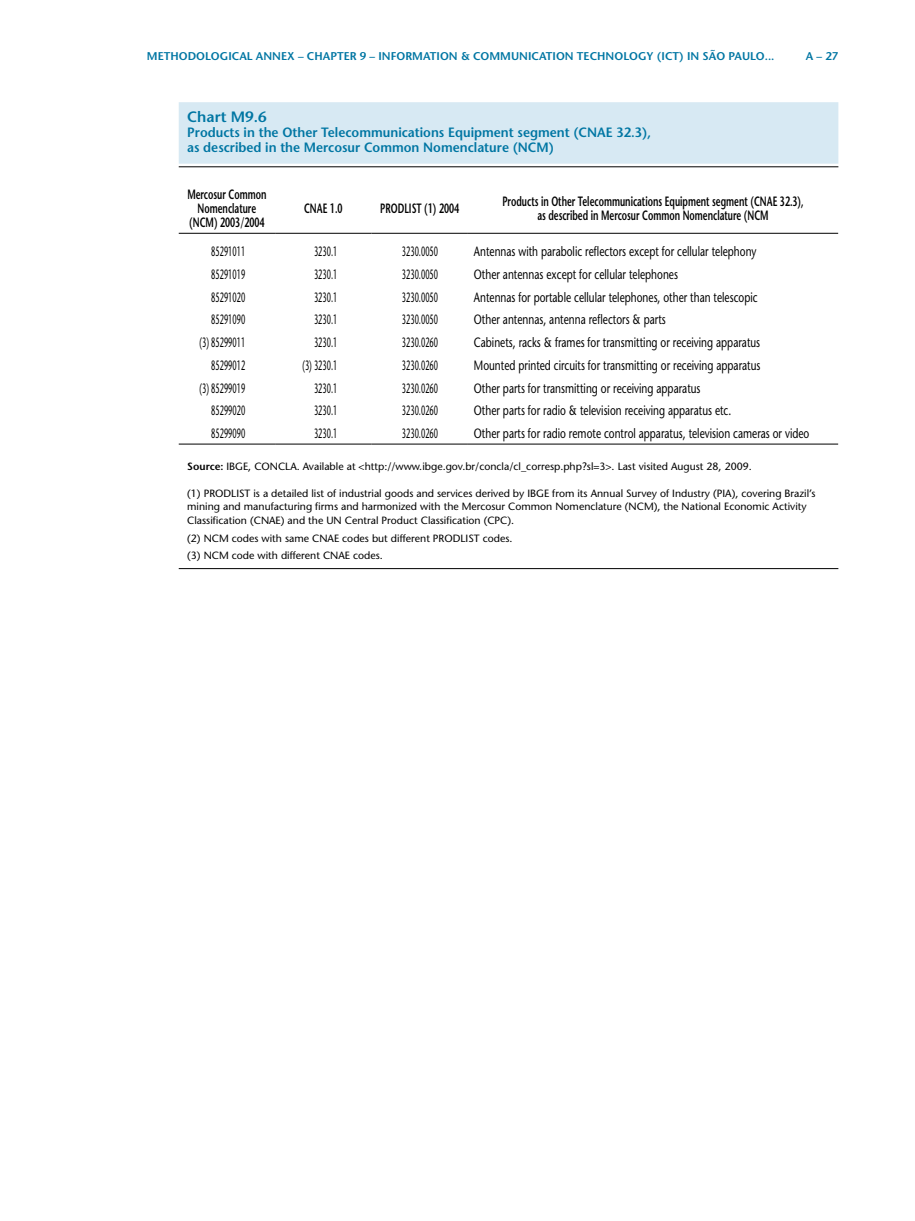
<style>
.page{position:relative;width:915px;height:1221px;background:#fff}
.page>*{position:absolute;margin:0;border:0;box-sizing:border-box;transform-origin:0 0}
.t1{font:600 15px "Stone Sans";color:#0076a3}
.t2{font:13.5px "Stone Sans";color:#000;scale:.75 1}
.t3{font:13.5px "Stone Sans";color:#000;scale:.55 1}
.t4{font:600 13.5px/14.2px "Stone Sans";color:#000;text-align:center;scale:.65 1}
.t5{font:600 13.5px/15px "Stone Sans";color:#0076a3;scale:.95 1}
.t6{font:600 11.25px "Stone Sans";color:#0076a3}
.t7{font:10.5px/13.5px "Stone Sans";color:#000}
.s1{font-weight:600}
</style>
<div class="page">
<div style="left:179px;top:102px;width:659px;height:62px;background:#d7e9f3"></div>
<hr style="left:179px;top:166px;width:659px;height:1px;background:#000">
<hr style="left:179px;top:568px;width:659px;height:1px;background:#000">
<hr style="left:179px;top:233px;width:96px;height:1px;background:#000">
<hr style="left:275px;top:233px;width:96px;height:1px;background:#000">
<hr style="left:371px;top:233px;width:97px;height:1px;background:#000">
<hr style="left:468px;top:233px;width:369px;height:1px;background:#000">
<hr style="left:179px;top:444px;width:96px;height:1px;background:#000">
<hr style="left:275px;top:444px;width:96px;height:1px;background:#000">
<hr style="left:371px;top:444px;width:97px;height:1px;background:#000">
<hr style="left:468px;top:444px;width:369px;height:1px;background:#000">
<p class="t6" style="left:147px;top:49px;width:629px">Methodological annex – Chapter 9 – I nformation &amp; Comm unication Technology (ICT) in São Paulo...</p>
<p class="t6" style="left:805px;top:49px;width:34px">A – 27</p>
<h1 class="t1" style="left:187px;top:107px;width:81px">Chart M9.6</h1>
<p class="t5" style="left:187px;top:125px;width:489px">Products in the Other Telecommunications Equipment segment (CNAE 32.3), as described in the Mercosur Common Nomenclature (NCM)</p>
<p class="t4" style="left:187px;top:187px;width:123px">Mercosur Common<br>Nomenclature (NCM) 2003/2004</p>
<p class="t4" style="left:304px;top:201px;width:61px">CNAE 1.0</p>
<p class="t4" style="left:380px;top:201px;width:123px">PRODLIST (1) 2004</p>
<p class="t4" style="left:502px;top:194px;width:465px">Products in Other Telecommunications Equipment segment (CNAE 32.3), as described in Mercosur Common Nomenclature (NCM</p>
<p class="t3" style="left:211px;top:243px;width:63px">85291011</p>
<p class="t3" style="left:314px;top:243px;width:44px">3230.1</p>
<p class="t3" style="left:402px;top:243px;width:67px">3230.0050</p>
<p class="t2" style="left:474px;top:243px;width:378px">Antennas with parabolic reflectors except for cellular telephony</p>
<p class="t3" style="left:211px;top:266px;width:63px">85291019</p>
<p class="t3" style="left:314px;top:266px;width:44px">3230.1</p>
<p class="t3" style="left:402px;top:266px;width:67px">3230.0050</p>
<p class="t2" style="left:474px;top:266px;width:273px">Other antennas except for cellular telephones</p>
<p class="t3" style="left:211px;top:289px;width:63px">85291020</p>
<p class="t3" style="left:314px;top:289px;width:44px">3230.1</p>
<p class="t3" style="left:402px;top:289px;width:67px">3230.0050</p>
<p class="t2" style="left:474px;top:289px;width:380px">Antennas for portable cellular telephones, other than telescopic</p>
<p class="t3" style="left:211px;top:311px;width:63px">85291090</p>
<p class="t3" style="left:314px;top:311px;width:44px">3230.1</p>
<p class="t3" style="left:402px;top:311px;width:67px">3230.0050</p>
<p class="t2" style="left:474px;top:311px;width:257px">Other antennas, antenna reflectors &amp; parts</p>
<p class="t3" style="left:199px;top:334px;width:85px">(3) 85299011</p>
<p class="t3" style="left:314px;top:334px;width:44px">3230.1</p>
<p class="t3" style="left:402px;top:334px;width:67px">3230.0260</p>
<p class="t2" style="left:474px;top:334px;width:383px">Cabinets, racks &amp; frames for transmitting or receiving apparatus</p>
<p class="t3" style="left:211px;top:357px;width:63px">85299012</p>
<p class="t3" style="left:302px;top:357px;width:65px">(3) 3230.1</p>
<p class="t3" style="left:402px;top:357px;width:67px">3230.0260</p>
<p class="t2" style="left:474px;top:357px;width:383px">Mounted printed circuits for transmitting or receiving apparatus</p>
<p class="t3" style="left:199px;top:379px;width:85px">(3) 85299019</p>
<p class="t3" style="left:314px;top:379px;width:44px">3230.1</p>
<p class="t3" style="left:402px;top:379px;width:67px">3230.0260</p>
<p class="t2" style="left:474px;top:379px;width:303px">Other parts for transmitting or receiving apparatus</p>
<p class="t3" style="left:211px;top:402px;width:63px">85299020</p>
<p class="t3" style="left:314px;top:402px;width:44px">3230.1</p>
<p class="t3" style="left:402px;top:402px;width:67px">3230.0260</p>
<p class="t2" style="left:474px;top:402px;width:345px">Other parts for radio &amp; television receiving apparatus etc.</p>
<p class="t3" style="left:211px;top:425px;width:63px">85299090</p>
<p class="t3" style="left:314px;top:425px;width:44px">3230.1</p>
<p class="t3" style="left:402px;top:425px;width:67px">3230.0260</p>
<p class="t2" style="left:474px;top:425px;width:448px">Other parts for radio remote control apparatus, television cameras or video</p>
<p class="t7" style="left:187px;top:459px;width:566px"><span class="s1">Source:</span> IBGE, CONCLA. Available at &lt;http://www.ibge.gov.br/concla/cl_corresp.php?sl=3&gt;. Last visited August 28, 2009.</p>
<p class="t7" style="left:187px;top:486px;width:629px">(1) PRODLIST is a detailed list of industrial goods and services derived by IBGE from its Annual Survey of Industry (PIA), covering Brazil’s mining and manufacturing firms and harmonized with the Mercosur Common Nomenclature (NCM), the National Economic Activity<br>Classification (CNAE) and the UN Central Product Classification (CPC).</p>
<p class="t7" style="left:187px;top:529px;width:326px;line-height:17.7px">(2) NCM codes with same CNAE codes but different PRODLIST codes. (3) NCM code with different CNAE codes.</p>
</div>
